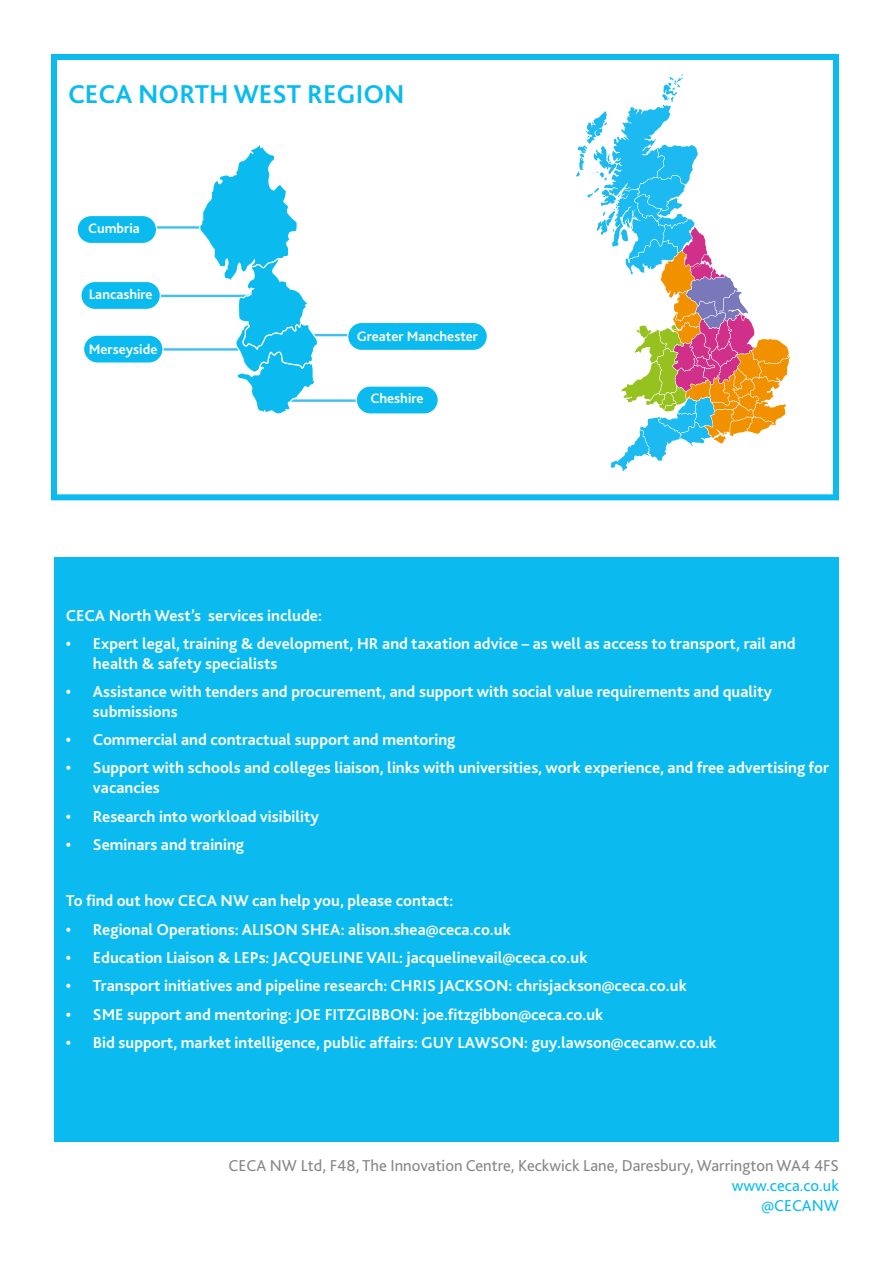
<style>
.page{position:relative;width:893px;height:1263px;background:#fff}
.page>*{position:absolute;margin:0;border:0;box-sizing:border-box;transform-origin:0 0}
.t1{font:700 27px "Bliss 2";color:#0bbbef}
.t2{font:700 16.5px/19.8px "Bliss 2";color:#fff}
.t3{font:16.5px "Bliss 2";color:#878787}
.t4{font:16.5px/19.8px "Bliss 2";color:#0bbbef;text-align:right}
.t5{font:700 14.25px "Bliss 2";color:#fff}
</style>
<div class="page">
<div style="left:54px;top:557px;width:785px;height:585px;background:#0bbbef"></div>
<div style="left:51px;top:54px;width:788px;height:446px;border:6px solid #0bbbef"></div>
<hr style="left:304px;top:334px;width:49px;height:2px;background:#41c0f0">
<hr style="left:276px;top:399px;width:81px;height:3px;background:#41c0f0">
<hr style="left:162px;top:348px;width:90px;height:3px;background:#41c0f0">
<hr style="left:153px;top:226px;width:86px;height:3px;background:#41c0f0">
<hr style="left:156px;top:295px;width:114px;height:2px;background:#41c0f0">
<div style="left:77px;top:216px;width:80px;height:27px;background:#0bbbef;border-radius:14px"></div>
<div style="left:77px;top:215px;width:80px;height:29px;border:1px solid #fff;border-radius:14px"></div>
<div style="left:84px;top:335px;width:79px;height:28px;background:#0bbbef;border-radius:14px"></div>
<div style="left:83px;top:334px;width:81px;height:30px;border:1px solid #fff;border-radius:14px"></div>
<div style="left:81px;top:281px;width:79px;height:28px;background:#0bbbef;border-radius:14px"></div>
<div style="left:80px;top:281px;width:81px;height:29px;border:1px solid #fff;border-radius:14px"></div>
<div style="left:348px;top:322px;width:139px;height:28px;background:#0bbbef;border-radius:14px"></div>
<div style="left:347px;top:322px;width:141px;height:29px;border:1px solid #fff;border-radius:14px"></div>
<div style="left:356px;top:386px;width:82px;height:28px;background:#0bbbef;border-radius:14px"></div>
<div style="left:356px;top:385px;width:83px;height:30px;border:1px solid #fff;border-radius:14px"></div>
<svg style="left:199px;top:145px;width:120px;height:269px"></svg>
<svg style="left:576px;top:74px;width:214px;height:397px"></svg>
<h1 class="t1" style="left:68px;top:77px;width:338px">CECA NORTH WEST REGION</h1>
<p class="t5" style="left:88px;top:220px;width:53px">Cumbria</p>
<p class="t5" style="left:89px;top:286px;width:65px">Lancashire</p>
<p class="t5" style="left:89px;top:340px;width:70px">Merseyside</p>
<p class="t5" style="left:357px;top:328px;width:123px">Greater Manchester</p>
<p class="t5" style="left:370px;top:389px;width:54px">Cheshire</p>
<p class="t2" style="left:66px;top:605px;width:258px">CECA North West’s services include:</p>
<p class="t2" style="left:93px;top:633px;width:704px;text-indent:-27px">• Expert legal, training &amp; development, HR and taxation advice – as well as access to transport, rail and health &amp; safety specialists</p>
<p class="t2" style="left:93px;top:682px;width:681px;text-indent:-27px">• Assistance with tenders and procurement, and support with social value requirements and quality submissions</p>
<p class="t2" style="left:66px;top:730px;width:391px">• Commercial and contractual support and mentoring</p>
<p class="t2" style="left:93px;top:758px;width:738px;text-indent:-27px">• Support with schools and colleges liaison, links with universities, work experience, and free advertising for vacancies</p>
<p class="t2" style="left:66px;top:806px;width:255px">• Research into workload visibility</p>
<p class="t2" style="left:66px;top:834px;width:180px">• Seminars and training</p>
<p class="t2" style="left:66px;top:891px;width:389px">To find out how CECA NW can help you, please contact:</p>
<p class="t2" style="left:66px;top:919px;width:446px">• Regional Operations: ALISON SHEA: alison.shea@ceca.co.uk</p>
<p class="t2" style="left:66px;top:948px;width:523px">• Education Liaison &amp; LEPs: JACQUELINE VAIL: jacquelinevail@ceca.co.uk</p>
<p class="t2" style="left:66px;top:976px;width:622px">• Transport initiatives and pipeline research: CHRIS JACKSON: chrisjackson@ceca.co.uk</p>
<p class="t2" style="left:66px;top:1004px;width:539px">• SME support and mentoring: JOE FITZGIBBON: joe.fitzgibbon@ceca.co.uk</p>
<p class="t2" style="left:66px;top:1032px;width:652px">• Bid support, market intelligence, public affairs: GUY LAWSON: guy.lawson@cecanw.co.uk</p>
<p class="t3" style="left:229px;top:1155px;width:612px">CECA NW Ltd, F48, The Innovation Centre, Keckwick Lane, Daresbury, Warrington WA4 4FS</p>
<p class="t4" style="left:732px;top:1176px;width:109px">www.ceca.co.uk @CECANW</p>
</div>
